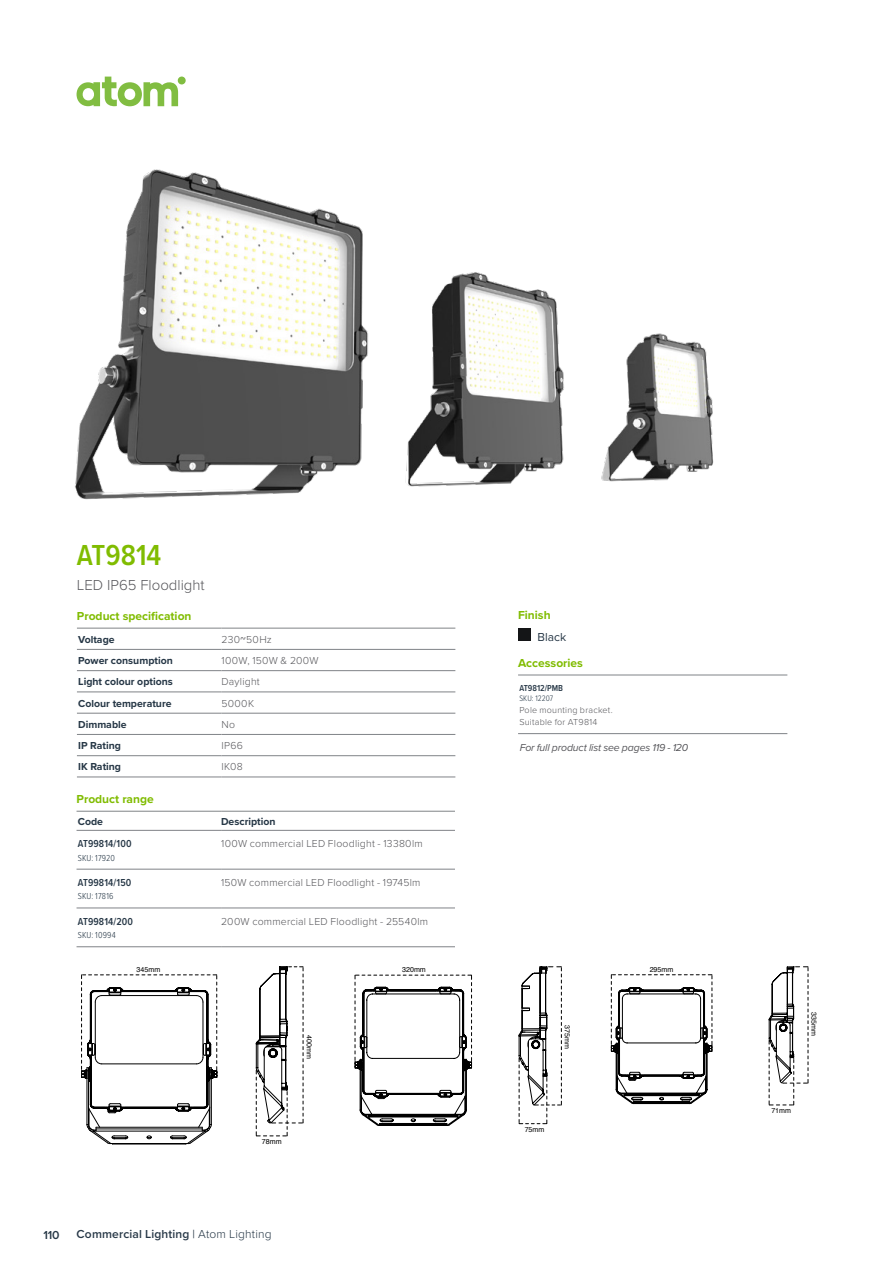
<style>
.page{position:relative;width:893px;height:1263px;background:#fff}
.page>*{position:absolute;margin:0;border:0;box-sizing:border-box;transform-origin:0 0}
.NEW_AT_H1_PMS_376_C{font:600 30px "Proxima Nova Cond";color:#80bc00}
.Intro_text_PMS_Cool{font:300 15px "Proxima Nova";color:#56565a}
.ATOM_Table_Main_head{font:700 12px "Proxima Nova";color:#80bc00}
.t1{font:600 12px "Proxima Nova";letter-spacing:.015em;color:#263746}
.Finish_Body_copy{font:12px "Proxima Nova";color:#263746}
.Body_copy_PMS_Cool_g{font:300 10.5px "Proxima Nova";letter-spacing:.02em;color:#56565a}
.Table_heading_Bold_P{font:700 10.5px "Proxima Nova";color:#263746}
.Product_code_CONDENS{font:600 10.5px "Proxima Nova Cond";letter-spacing:.01em;color:#263746}
.t2{font:italic 10.5px "Proxima Nova";letter-spacing:-.01em;color:#56565a}
.ACCESSORIES_BC_PMS_C{font:300 9px/12px "Proxima Nova";letter-spacing:.025em;color:#56565a}
.AT-EV_SKU_Heading_PM{font:300 9px "Proxima Nova Cond";letter-spacing:.015em;color:#263746}
.AT-EV_ACCESSORIES_He{font:600 9px "Proxima Nova Cond";color:#263746}
.ACCESSORIES_SKU_Head{font:300 8.25px "Proxima Nova Cond";letter-spacing:.01em;color:#263746}
.t3{font:7.2px "Helvetica";color:#000}
.s1{font-weight:400}
.s2{font-weight:300}
</style>
<div class="page">
<svg style="left:77px;top:77px;width:101px;height:29px"></svg>
<div style="left:178px;top:77px;width:8px;height:7px;background:#81bd41;border-radius:50%"></div>
<img style="left:75px;top:169px;width:639px;height:331px">
<hr style="left:77px;top:628px;width:144px;height:1px;background:#808387">
<hr style="left:221px;top:628px;width:234px;height:1px;background:#808387">
<hr style="left:77px;top:649px;width:144px;height:1px;background:#808387">
<hr style="left:221px;top:649px;width:234px;height:1px;background:#808387">
<hr style="left:77px;top:670px;width:144px;height:1px;background:#808387">
<hr style="left:221px;top:670px;width:234px;height:1px;background:#808387">
<hr style="left:77px;top:692px;width:144px;height:1px;background:#808387">
<hr style="left:221px;top:692px;width:234px;height:1px;background:#808387">
<hr style="left:77px;top:713px;width:144px;height:1px;background:#808387">
<hr style="left:221px;top:713px;width:234px;height:1px;background:#808387">
<hr style="left:77px;top:734px;width:144px;height:1px;background:#808387">
<hr style="left:221px;top:734px;width:234px;height:1px;background:#808387">
<hr style="left:77px;top:755px;width:144px;height:1px;background:#808387">
<hr style="left:221px;top:755px;width:234px;height:1px;background:#808387">
<hr style="left:77px;top:777px;width:144px;height:1px;background:#808387">
<hr style="left:221px;top:777px;width:234px;height:1px;background:#808387">
<div style="left:518px;top:628px;width:13px;height:13px;background:#141517"></div>
<hr style="left:77px;top:869px;width:144px;height:1px;background:#808387">
<hr style="left:221px;top:869px;width:234px;height:1px;background:#808387">
<hr style="left:77px;top:908px;width:144px;height:1px;background:#808387">
<hr style="left:221px;top:908px;width:234px;height:1px;background:#808387">
<hr style="left:77px;top:946px;width:144px;height:1px;background:#808387">
<hr style="left:221px;top:946px;width:234px;height:1px;background:#808387">
<hr style="left:77px;top:811px;width:144px;height:1px;background:#808387">
<hr style="left:221px;top:811px;width:234px;height:1px;background:#808387">
<hr style="left:77px;top:830px;width:144px;height:1px;background:#808387">
<hr style="left:221px;top:830px;width:234px;height:1px;background:#808387">
<svg style="left:519px;top:966px;width:43px;height:158px"></svg>
<svg style="left:355px;top:975px;width:117px;height:151px"></svg>
<svg style="left:611px;top:974px;width:102px;height:130px"></svg>
<svg style="left:769px;top:966px;width:40px;height:140px"></svg>
<svg style="left:81px;top:974px;width:136px;height:170px"></svg>
<svg style="left:256px;top:966px;width:48px;height:170px"></svg>
<hr style="left:518px;top:675px;width:269px;height:1px;background:#808387">
<hr style="left:518px;top:733px;width:269px;height:1px;background:#808387">
<p class="NEW_AT_H1_PMS_376_C" style="left:77px;top:533px;width:86px">AT9814</p>
<p class="Intro_text_PMS_Cool" style="left:77px;top:574px;width:129px">LED IP65 Floodlight</p>
<p class="ATOM_Table_Main_head" style="left:77px;top:607px;width:116px">Product specification</p>
<p class="Table_heading_Bold_P" style="left:78px;top:631px;width:38px">Voltage</p>
<p class="Body_copy_PMS_Cool_g" style="left:221px;top:631px;width:52px">230<span class="s1">~</span>50Hz</p>
<p class="Table_heading_Bold_P" style="left:78px;top:653px;width:96px">Power consumption</p>
<p class="Body_copy_PMS_Cool_g" style="left:221px;top:653px;width:99px">100W, 150W &amp; 200W</p>
<p class="Table_heading_Bold_P" style="left:78px;top:674px;width:96px">Light colour options</p>
<p class="Body_copy_PMS_Cool_g" style="left:221px;top:674px;width:40px">Daylight</p>
<p class="Table_heading_Bold_P" style="left:78px;top:695px;width:95px">Colour temperature</p>
<p class="Body_copy_PMS_Cool_g" style="left:221px;top:695px;width:34px">5000K</p>
<p class="Table_heading_Bold_P" style="left:78px;top:717px;width:50px">Dimmable</p>
<p class="Body_copy_PMS_Cool_g" style="left:221px;top:717px;width:15px">No</p>
<p class="Table_heading_Bold_P" style="left:78px;top:738px;width:44px">IP Rating</p>
<p class="Body_copy_PMS_Cool_g" style="left:221px;top:738px;width:23px">IP66</p>
<p class="Table_heading_Bold_P" style="left:78px;top:759px;width:44px">IK Rating</p>
<p class="Body_copy_PMS_Cool_g" style="left:221px;top:759px;width:23px">IK08</p>
<p class="ATOM_Table_Main_head" style="left:77px;top:790px;width:79px">Product range</p>
<p class="Table_heading_Bold_P" style="left:78px;top:813px;width:27px">Code</p>
<p class="Table_heading_Bold_P" style="left:221px;top:813px;width:56px">Description</p>
<p class="Product_code_CONDENS" style="left:78px;top:836px;width:55px">AT99814/100</p>
<p class="AT-EV_SKU_Heading_PM" style="left:78px;top:851px;width:39px">SKU: 17920</p>
<p class="Body_copy_PMS_Cool_g" style="left:221px;top:836px;width:203px">100W commercial LED Floodlight - 13380lm</p>
<p class="Product_code_CONDENS" style="left:78px;top:875px;width:55px">AT99814/150</p>
<p class="AT-EV_SKU_Heading_PM" style="left:78px;top:890px;width:37px">SKU: 17816</p>
<p class="Product_code_CONDENS" style="left:78px;top:913px;width:57px">AT99814/200</p>
<p class="AT-EV_SKU_Heading_PM" style="left:78px;top:929px;width:39px">SKU: 10994</p>
<p class="Body_copy_PMS_Cool_g" style="left:221px;top:875px;width:201px">150W commercial LED Floodlight - 19745lm</p>
<p class="Body_copy_PMS_Cool_g" style="left:221px;top:913px;width:209px">200W commercial LED Floodlight - 25540lm</p>
<p class="ATOM_Table_Main_head" style="left:518px;top:606px;width:34px">Finish</p>
<p class="Finish_Body_copy" style="left:538px;top:628px;width:30px">Black</p>
<p class="ATOM_Table_Main_head" style="left:518px;top:654px;width:66px">Accessories</p>
<p class="AT-EV_ACCESSORIES_He" style="left:519px;top:681px;width:45px">AT9812/PMB</p>
<p class="ACCESSORIES_SKU_Head" style="left:519px;top:692px;width:35px">SKU: 12207</p>
<p class="ACCESSORIES_BC_PMS_C" style="left:519px;top:704px;width:95px">Pole mounting bracket.<br>Suitable for AT9814</p>
<p class="t2" style="left:520px;top:739px;width:170px">For full product list see pages 119 - 120</p>
<p class="t3" style="left:137px;top:963px;width:25px">345mm</p>
<p class="t3" style="left:315px;top:1035px;width:25px;rotate:90deg">400mm</p>
<p class="t3" style="left:262px;top:1136px;width:21px">78mm</p>
<p class="t1" style="left:43px;top:1225px;width:18px">110</p>
<p class="t1" style="left:77px;top:1225px;width:197px">Commercial Lighting <span class="s1">|</span> <span class="s2">Atom Lighting</span></p>
<p class="t3" style="left:402px;top:963px;width:25px">320mm</p>
<p class="t3" style="left:650px;top:963px;width:25px">295mm</p>
<p class="t3" style="left:573px;top:1025px;width:25px;rotate:90deg">375mm</p>
<p class="t3" style="left:525px;top:1124px;width:21px">75mm</p>
<p class="t3" style="left:819px;top:1012px;width:25px;rotate:90deg">335mm</p>
<p class="t3" style="left:771px;top:1105px;width:21px">71mm</p>
</div>
